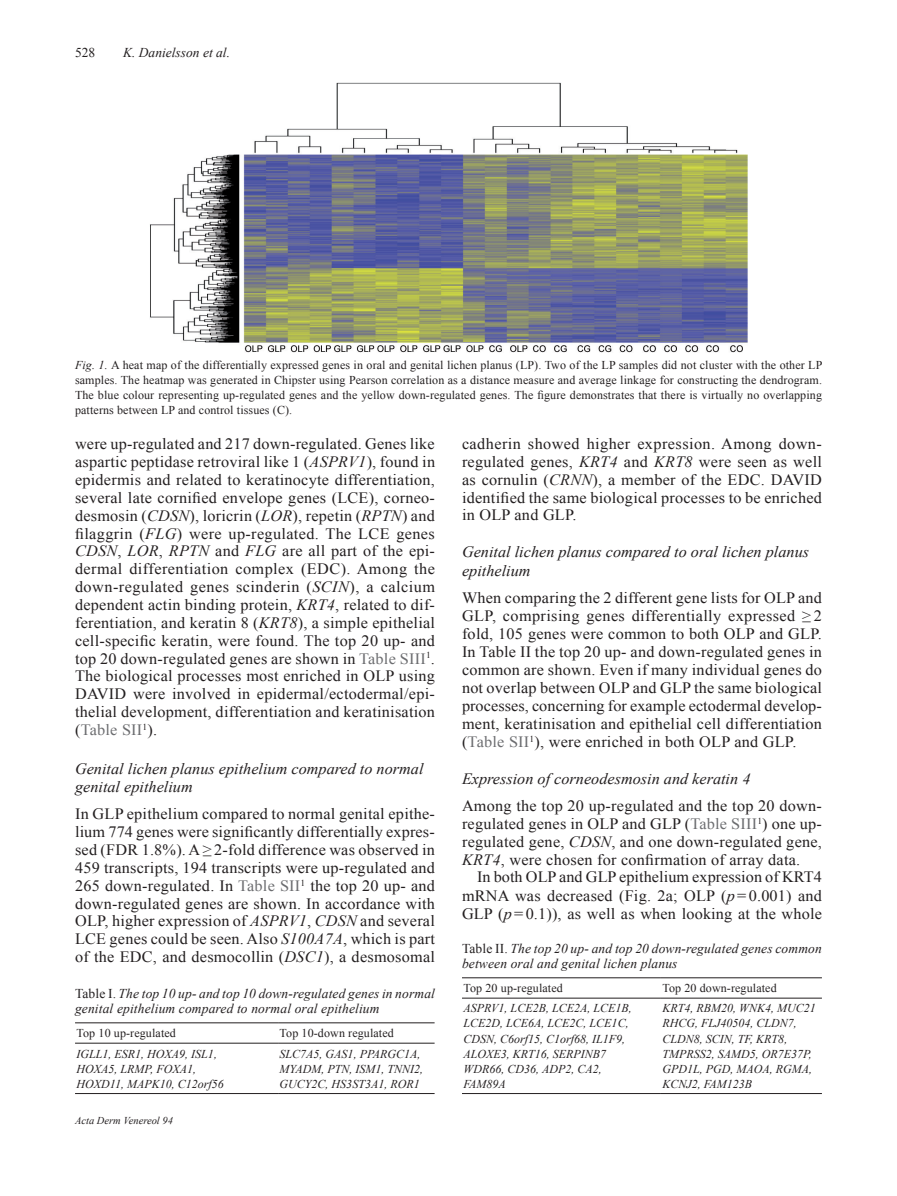
<style>
.page{position:relative;width:897px;height:1196px;background:#fff}
.page>*{position:absolute;margin:0;border:0;box-sizing:border-box;transform-origin:0 0}
.t1{font:15.75px/17.9px "Times New Roman";letter-spacing:.015em;color:#231f20;text-align:justify}
.t2{font:italic 15.75px/18.9px "Times New Roman";color:#231f20}
.t3{font:italic 13.5px/15px "Times New Roman";letter-spacing:.01em;color:#231f20}
.t4{font:13.5px "Times New Roman";color:#231f20}
.t5{font:12px/15px "Times New Roman";letter-spacing:.01em;color:#231f20;text-align:justify}
.t6{font:italic 12px/15px "Times New Roman";color:#231f20}
.t7{font:italic 10.5px "Times New Roman";color:#231f20}
.s1{font-style:italic}
.s2{color:#6c6d70}
.s3{font-style:normal}
</style>
<div class="page">
<img style="left:150px;top:82px;width:597px;height:270px">
<hr style="left:75px;top:1022px;width:203px;height:1px;background:#231f20">
<hr style="left:278px;top:1022px;width:156px;height:1px;background:#231f20">
<hr style="left:75px;top:1042px;width:203px;height:1px;background:#231f20">
<hr style="left:278px;top:1042px;width:156px;height:1px;background:#231f20">
<hr style="left:75px;top:1092px;width:203px;height:1px;background:#231f20">
<hr style="left:278px;top:1092px;width:156px;height:1px;background:#231f20">
<hr style="left:462px;top:977px;width:198px;height:1px;background:#231f20">
<hr style="left:660px;top:977px;width:161px;height:1px;background:#231f20">
<hr style="left:462px;top:997px;width:198px;height:1px;background:#231f20">
<hr style="left:660px;top:997px;width:161px;height:1px;background:#231f20">
<hr style="left:462px;top:1092px;width:198px;height:1px;background:#231f20">
<hr style="left:660px;top:1092px;width:161px;height:1px;background:#231f20">
<p class="t4" style="left:75px;top:43px;width:22px">528</p>
<p class="t3" style="left:123px;top:44px;width:108px">K. Danielsson et al.</p>
<p class="t5" style="left:75px;top:357px;width:748px"><span class="s1">Fig. 1.</span> A heat map of the differentially expressed genes in oral and genital lichen planus (LP). Two of the LP samples did not cluster with the other LP samples. The heatmap was generated in Chipster using Pearson correlation as a distance measure and average linkage for constructing the dendrogram.<br>The blue colour representing up-regulated genes and the yellow down-regulated genes. The figure demonstrates that there is virtually no overlapping patterns between LP and control tissues (C).</p>
<p class="t1" style="left:75px;top:434px;width:361px">were up-regulated and 217 down-regulated. Genes like aspartic peptidase retroviral like 1 (<span class="s1">ASPRV1</span>), found in epidermis and related to keratinocyte differentiation, several late cornified envelope genes (LCE), corneo&shy;desmosin (<span class="s1">CDSN</span>), loricrin (<span class="s1">LOR</span>), repetin (<span class="s1">RPTN</span>) and filaggrin (<span class="s1">FLG</span>) were up-regulated. The LCE genes <span class="s1">CDSN</span>, <span class="s1">LOR</span>, <span class="s1">RPTN</span> and <span class="s1">FLG</span> are all part of the epi&shy;dermal differentiation complex (EDC). Among the down-regulated genes scinderin (<span class="s1">SCIN</span>), a calcium dependent actin binding protein, <span class="s1">KRT4</span>, related to dif&shy;ferentiation, and keratin 8 (<span class="s1">KRT8</span>), a simple epithelial cell-specific keratin, were found. The top 20 up- and top 20 down-regulated genes are shown in <span class="s2">Table SIII</span><sup>1</sup>.<br>The biological processes most enriched in OLP using DAVID were involved in epidermal/ectodermal/epi&shy;thelial development, differentiation and keratinisation (<span class="s2">Table SII</span><sup>1</sup>).</p>
<p class="t2" style="left:75px;top:758px;width:350px">Genital lichen planus epithelium compared to normal genital epithelium</p>
<p class="t1" style="left:75px;top:804px;width:361px">In GLP epithelium compared to normal genital epithe&shy;lium 774 genes were significantly differentially expres&shy;sed (FDR 1.8%). A ≥ 2-fold difference was observed in 459 transcripts, 194 transcripts were up-regulated and 265 down-regulated. In <span class="s2">Table SII</span><sup>1</sup> the top 20 up- and down-regulated genes are shown. In accordance with OLP, higher expression of <span class="s1">ASPRV1</span>, <span class="s1">CDSN</span> and several LCE genes could be seen. Also <span class="s1">S100A7A</span>, which is part of the EDC, and desmocollin (<span class="s1">DSC1</span>), a desmosomal</p>
<p class="t3" style="left:75px;top:985px;width:361px"><span class="s3">Table I.</span> The top 10 up- and top 10 down-regulated genes in normal genital epithelium compared to normal oral epithelium</p>
<p class="t5" style="left:76px;top:1025px;width:101px">Top 10 up-regulated</p>
<p class="t5" style="left:279px;top:1025px;width:116px">Top 10-down regulated</p>
<p class="t6" style="left:76px;top:1045px;width:149px">IGLL1, ESR1, HOXA9, ISL1,<br>HOXA5, LRMP, FOXA1,<br>HOXD11, MAPK10, C12orf56</p>
<p class="t6" style="left:279px;top:1045px;width:145px">SLC7A5, GAS1, PPARGC1A,<br>MYADM, PTN, ISM1, TNNI2,<br>GUCY2C, HS3ST3A1, ROR1</p>
<p class="t7" style="left:75px;top:1112px;width:99px">Acta Derm Venereol 94</p>
<p class="t1" style="left:462px;top:434px;width:361px">cadherin showed higher expression. Among down&shy;regulated genes, <span class="s1">KRT4</span> and <span class="s1">KRT8</span> were seen as well as cornulin (<span class="s1">CRNN</span>), a member of the EDC. DAVID identified the same biological processes to be enriched in OLP and GLP.</p>
<p class="t2" style="left:462px;top:542px;width:348px">Genital lichen planus compared to oral lichen planus epithelium</p>
<p class="t1" style="left:462px;top:588px;width:361px">When comparing the 2 different gene lists for OLP and GLP, comprising genes differentially expressed ≥ 2 fold, 105 genes were common to both OLP and GLP.<br>In Table II the top 20 up- and down-regulated genes in common are shown. Even if many individual genes do not overlap between OLP and GLP the same biological processes, concerning for example ectodermal develop&shy;ment, keratinisation and epithelial cell differentiation (<span class="s2">Table SII</span><sup>1</sup>), were enriched in both OLP and GLP.</p>
<p class="t2" style="left:462px;top:768px;width:290px">Expression of corneodesmosin and keratin 4</p>
<p class="t1" style="left:462px;top:796px;width:361px">Among the top 20 up-regulated and the top 20 down&shy;regulated genes in OLP and GLP (<span class="s2">Table SIII</span><sup>1</sup>) one up&shy;regulated gene, <span class="s1">CDSN</span>, and one down-regulated gene, <span class="s1">KRT4</span>, were chosen for confirmation of array data.</p>
<p class="t1" style="left:462px;top:867px;width:361px;text-indent:15px">In both OLP and GLP epithelium expression of KRT4 mRNA was decreased (Fig. 2a; OLP (<span class="s1">p</span> = 0.001) and GLP (<span class="s1">p</span> = 0.1)), as well as when looking at the whole</p>
<p class="t3" style="left:462px;top:940px;width:361px"><span class="s3">Table II.</span> The top 20 up- and top 20 down-regulated genes common between oral and genital lichen planus</p>
<p class="t5" style="left:463px;top:980px;width:101px">Top 20 up-regulated</p>
<p class="t5" style="left:662px;top:980px;width:116px">Top 20 down-regulated</p>
<p class="t6" style="left:463px;top:1000px;width:170px">ASPRV1, LCE2B, LCE2A, LCE1B,<br>LCE2D, LCE6A, LCE2C, LCE1C,<br>CDSN, C6orf15, C1orf68, IL1F9,<br>ALOXE3, KRT16, SERPINB7<br>WDR66, CD36, ADP2, CA2,<br>FAM89A</p>
<p class="t6" style="left:662px;top:1000px;width:155px">KRT4, RBM20, WNK4, MUC21<br>RHCG, FLJ40504, CLDN7,<br>CLDN8, SCIN, TF, KRT8,<br>TMPRSS2, SAMD5, OR7E37P,<br>GPD1L, PGD, MAOA, RGMA,<br>KCNJ2, FAM123B</p>
</div>
